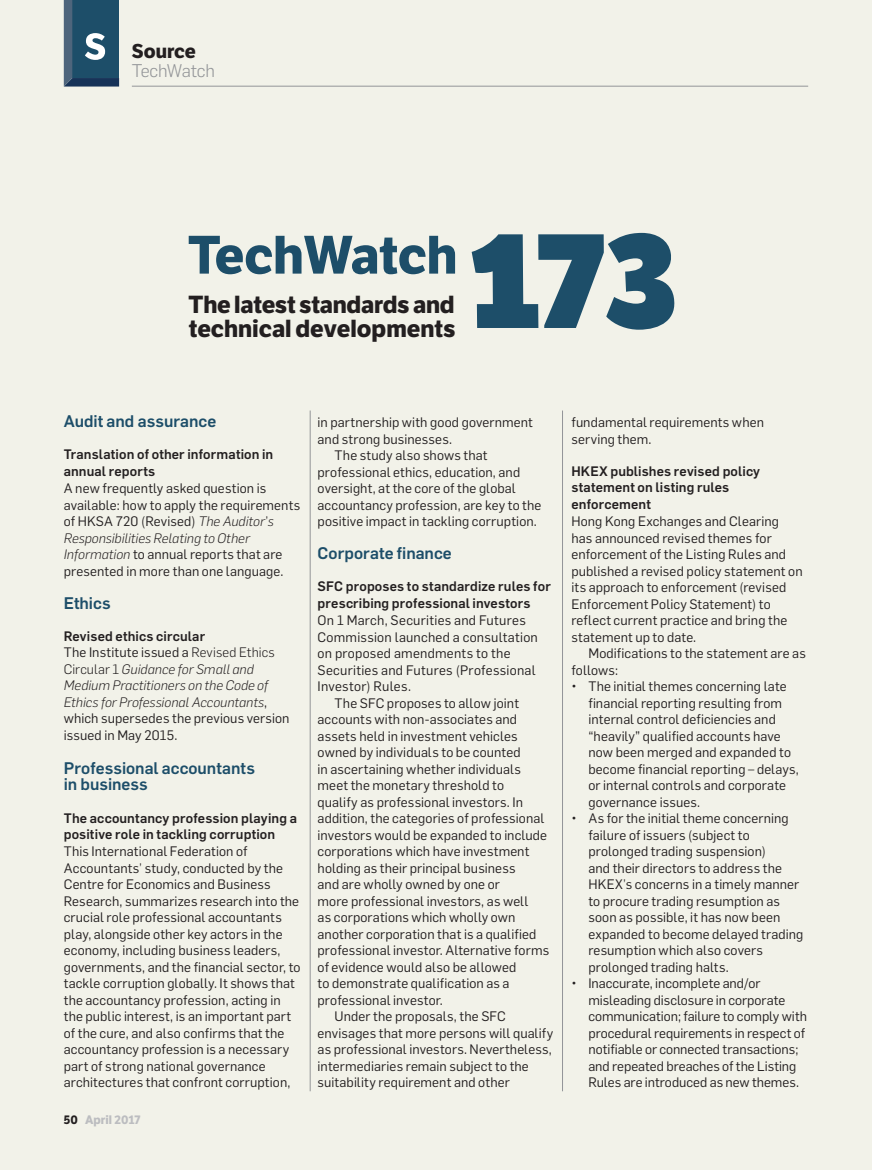
<style>
.page{position:relative;width:872px;height:1170px;background:#fff}
.page>*{position:absolute;margin:0;border:0;box-sizing:border-box;transform-origin:0 0}
.t1{font:italic 800 132px "LFT Etica Display";color:#1d4e69}
.APlus_Opening_Strap{font:700 52.5px "LFT Etica";color:#1d4e69}
.APlus_Standfirst_16{font:700 24px/24px "LFT Etica";color:#231f20}
.t2{font:700 19.5px "LFT Etica";color:#231f20}
.t3{font:300 18px "Flama";letter-spacing:-.01em;color:#939598}
.Source_-_Copy_indent{font:500 16.5px "Flama";letter-spacing:.005em;color:#1d4e69}
.Source_-_Copy_indent-2{font:13.5px/16.5px "Flama";letter-spacing:.01em;color:#231f20}
.Source_-_Copy_indent-3{font:500 13.5px/16.5px "Flama";letter-spacing:.01em;color:#231f20}
.Source_-_Copy_indent-4{font:italic 300 13.5px/16.5px "Flama";letter-spacing:.005em;color:#231f20}
.t4{font:700 12px "LFT Etica";color:#bcbdc0}
.s1{font-weight:300;font-style:italic}
.s2{font-weight:300}
.s3{font-weight:400;font-style:normal}
.s4{font-style:normal}
.s5{color:#231f20}
</style>
<div class="page">
<div style="left:0;top:0;width:872px;height:1169px;background:#f2f2e9"></div>
<hr style="left:562px;top:410px;width:1px;height:681px;background:#939598">
<hr style="left:310px;top:410px;width:1px;height:681px;background:#939598">
<hr style="left:132px;top:86px;width:676px;height:1px;background:#939598">
<svg style="left:64px;top:0;width:55px;height:86px;background:#335b74"></svg>
<h3 class="t2" style="left:132px;top:39px;width:65px">Source</h3>
<h3 class="t3" style="left:132px;top:58px;width:85px">TechWatch</h3>
<p class="APlus_Opening_Strap" style="left:188px;top:223px;width:271px">TechWatch</p>
<p class="t1" style="left:476px;top:198px;width:242px">173</p>
<p class="APlus_Standfirst_16" style="left:189px;top:292px;width:268px">The latest standards and technical developments</p>
<p class="Source_-_Copy_indent" style="left:64px;top:409px;width:154px">Audit and assurance</p>
<p class="Source_-_Copy_indent-3" style="left:64px;top:445px;width:211px">Translation of other information in annual reports</p>
<p class="Source_-_Copy_indent-2" style="left:64px;top:479px;width:238px">A new frequently asked question is available: how to apply the requirements of HKSA 720 (Revised) <span class="s1">The Auditor</span><span class="s2">’</span><span class="s1">s Responsibilities Relating to Other Information</span> to annual reports that are presented in more than one language.</p>
<p class="Source_-_Copy_indent" style="left:64px;top:591px;width:48px">Ethics</p>
<p class="Source_-_Copy_indent-3" style="left:64px;top:626px;width:143px">Revised ethics circular</p>
<p class="Source_-_Copy_indent-4" style="left:64px;top:643px;width:227px"><span class="s3">The Institute issued a</span> <span class="s4">Revised Ethics Circular 1</span> Guidance for Small and Medium Practitioners on the Code of Ethics for Professional Accountants<span class="s3">, which supersedes the previous version issued in May 2015.</span></p>
<p class="Source_-_Copy_indent" style="left:64px;top:756px;width:193px">Professional accountants</p>
<p class="Source_-_Copy_indent" style="left:64px;top:772px;width:86px">in business</p>
<p class="Source_-_Copy_indent-3" style="left:64px;top:808px;width:235px">The accountancy profession playing a positive role in tackling corruption</p>
<p class="Source_-_Copy_indent-2" style="left:64px;top:842px;width:238px">This International Federation of Accountants<span class="s2">’</span> study, conducted by the Centre for Economics and Business Research, summarizes research into the crucial role professional accountants play, alongside other key actors in the economy, including business leaders, governments, and the financial sector, to tackle corruption globally. It shows that the accountancy profession, acting in the public interest, is an important part of the cure, and also confirms that the accountancy profession is a necessary part of strong national governance architectures that confront corruption,</p>
<p class="t4" style="left:64px;top:1112px;width:78px"><span class="s5">50</span> April 2017</p>
<p class="Source_-_Copy_indent-2" style="left:317px;top:413px;width:217px">in partnership with good government and strong businesses.</p>
<p class="Source_-_Copy_indent-2" style="left:317px;top:446px;width:225px;text-indent:17px">The study also shows that professional ethics, education, and oversight, at the core of the global accountancy profession, are key to the positive impact in tackling corruption.</p>
<p class="Source_-_Copy_indent" style="left:317px;top:541px;width:136px">Corporate finance</p>
<p class="Source_-_Copy_indent-3" style="left:317px;top:577px;width:235px">SFC proposes to standardize rules for prescribing professional investors</p>
<p class="Source_-_Copy_indent-2" style="left:317px;top:611px;width:222px">On 1 March, Securities and Futures<br>Commission launched a consultation on proposed amendments to the<br>Securities and Futures (Professional<br>Investor) Rules.</p>
<p class="Source_-_Copy_indent-2" style="left:317px;top:693px;width:233px;text-indent:17px">The SFC proposes to allow joint accounts with non-associates and assets held in investment vehicles owned by individuals to be counted<br>in ascertaining whether individuals meet the monetary threshold to<br>qualify as professional investors. In addition, the categories of professional investors would be expanded to include corporations which have investment holding as their principal business<br>and are wholly owned by one or<br>more professional investors, as well<br>as corporations which wholly own another corporation that is a qualified professional investor. Alternative forms of evidence would also be allowed<br>to demonstrate qualification as a professional investor.</p>
<p class="Source_-_Copy_indent-2" style="left:317px;top:1007px;width:237px;text-indent:17px">Under the proposals, the SFC envisages that more persons will qualify as professional investors. Nevertheless, intermediaries remain subject to the suitability requirement and other</p>
<p class="Source_-_Copy_indent-2" style="left:571px;top:413px;width:194px">fundamental requirements when serving them.</p>
<p class="Source_-_Copy_indent-3" style="left:571px;top:461px;width:190px">HKEX publishes revised policy statement on listing rules enforcement</p>
<p class="Source_-_Copy_indent-2" style="left:571px;top:512px;width:233px">Hong Kong Exchanges and Clearing has announced revised themes for enforcement of the Listing Rules and published a revised policy statement on its approach to enforcement (revised Enforcement Policy Statement) to reflect current practice and bring the statement up to date.</p>
<p class="Source_-_Copy_indent-2" style="left:571px;top:644px;width:236px;text-indent:17px">Modifications to the statement are as follows:</p>
<p class="Source_-_Copy_indent-2" style="left:588px;top:677px;width:212px;text-indent:-17px">• The initial themes concerning late financial reporting resulting from internal control deficiencies and “heavily” qualified accounts have now been merged and expanded to become financial reporting – delays, or internal controls and corporate governance issues.</p>
<p class="Source_-_Copy_indent-2" style="left:588px;top:809px;width:216px;text-indent:-17px">• As for the initial theme concerning failure of issuers (subject to prolonged trading suspension)<br>and their directors to address the<br>HKEX<span class="s2">’</span>s concerns in a timely manner to procure trading resumption as soon as possible, it has now been expanded to become delayed trading resumption which also covers prolonged trading halts.</p>
<p class="Source_-_Copy_indent-2" style="left:588px;top:974px;width:220px;text-indent:-17px">• Inaccurate, incomplete and/or misleading disclosure in corporate communication; failure to comply with procedural requirements in respect of notifiable or connected transactions; and repeated breaches of the Listing Rules are introduced as new themes.</p>
</div>
